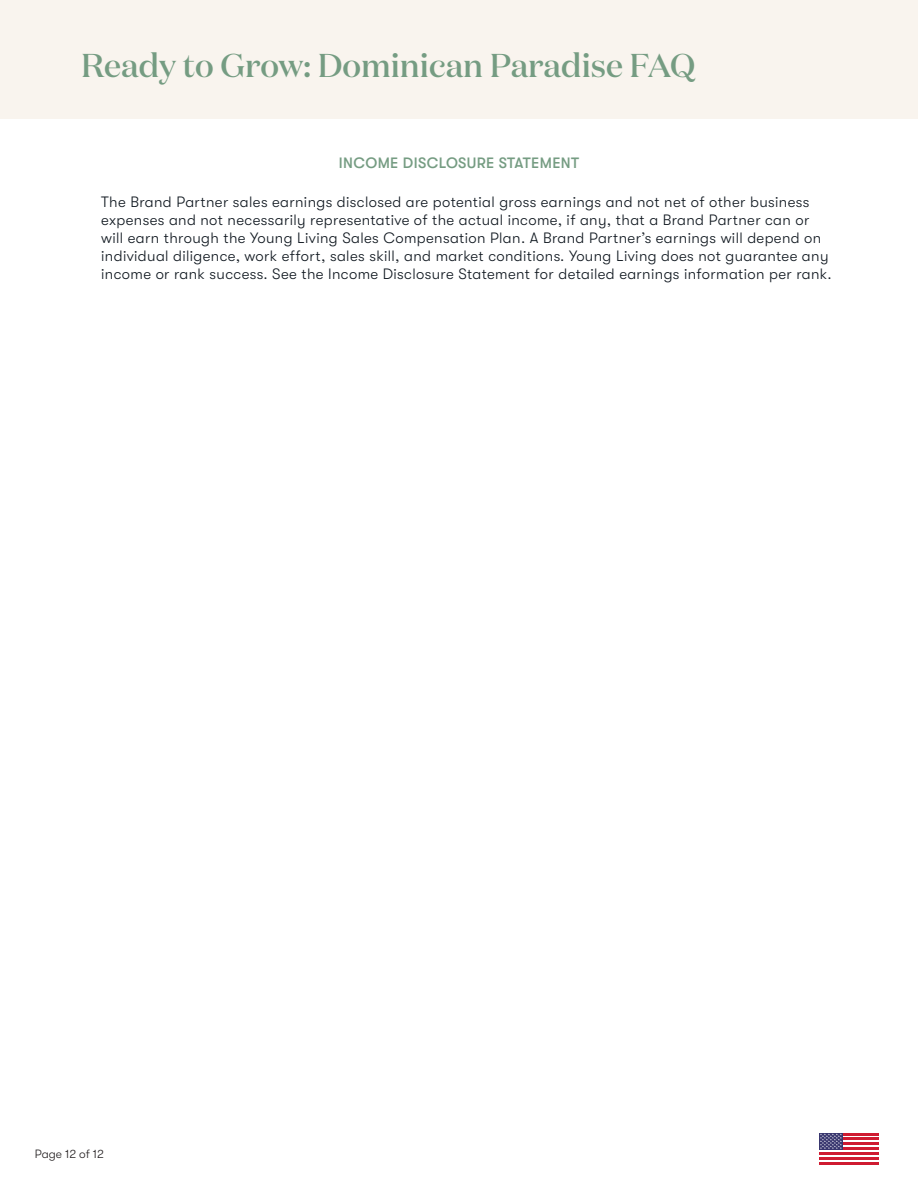
<style>
.page{position:relative;width:918px;height:1188px;background:#fff}
.page>*{position:absolute;margin:0;border:0;box-sizing:border-box;transform-origin:0 0}
.t1{font:500 33px "Domaine Display";color:#759c82}
.t2{font:300 15px/18px "GT Walsheim Pro";letter-spacing:.025em;color:#101820}
.t3{font:500 15px "GT Walsheim Pro";letter-spacing:.025em;color:#759c82}
.t4{font:300 12px "GT Walsheim Pro";color:#231f20}
</style>
<div class="page">
<svg style="left:843px;top:1135px;width:36px;height:8px"></svg>
<hr style="left:819px;top:1133px;width:60px;height:2px;background:#cf1b31">
<hr style="left:819px;top:1138px;width:60px;height:2px;background:#cf1b31">
<hr style="left:819px;top:1143px;width:60px;height:2px;background:#cf1b31">
<hr style="left:819px;top:1147px;width:60px;height:3px;background:#cf1b31">
<hr style="left:819px;top:1152px;width:60px;height:3px;background:#cf1b31">
<hr style="left:819px;top:1157px;width:60px;height:3px;background:#cf1b31">
<hr style="left:819px;top:1162px;width:60px;height:2px;background:#cf1b31">
<div style="left:819px;top:1133px;width:24px;height:17px;background:#39376f"></div>
<svg style="left:820px;top:1134px;width:22px;height:15px"></svg>
<div style="left:0;top:0;width:918px;height:119px;background:#f9f4ee"></div>
<p class="t1" style="left:81px;top:44px;width:616px">Ready to Grow: Dominican Paradise FAQ</p>
<p class="t3" style="left:339px;top:155px;width:242px">INCOME DISCLOSURE STATEMENT</p>
<p class="t2" style="left:101px;top:193px;width:732px">The Brand Partner sales earnings disclosed are potential gross earnings and not net of other business expenses and not necessarily representative of the actual income, if any, that a Brand Partner can or will earn through the Young Living Sales Compensation Plan. A Brand Partner’s earnings will depend on individual diligence, work effort, sales skill, and market conditions. Young Living does not guarantee any income or rank success. See the Income Disclosure Statement for detailed earnings information per rank.</p>
<p class="t4" style="left:35px;top:1147px;width:71px">Page 12 of 12</p>
</div>
